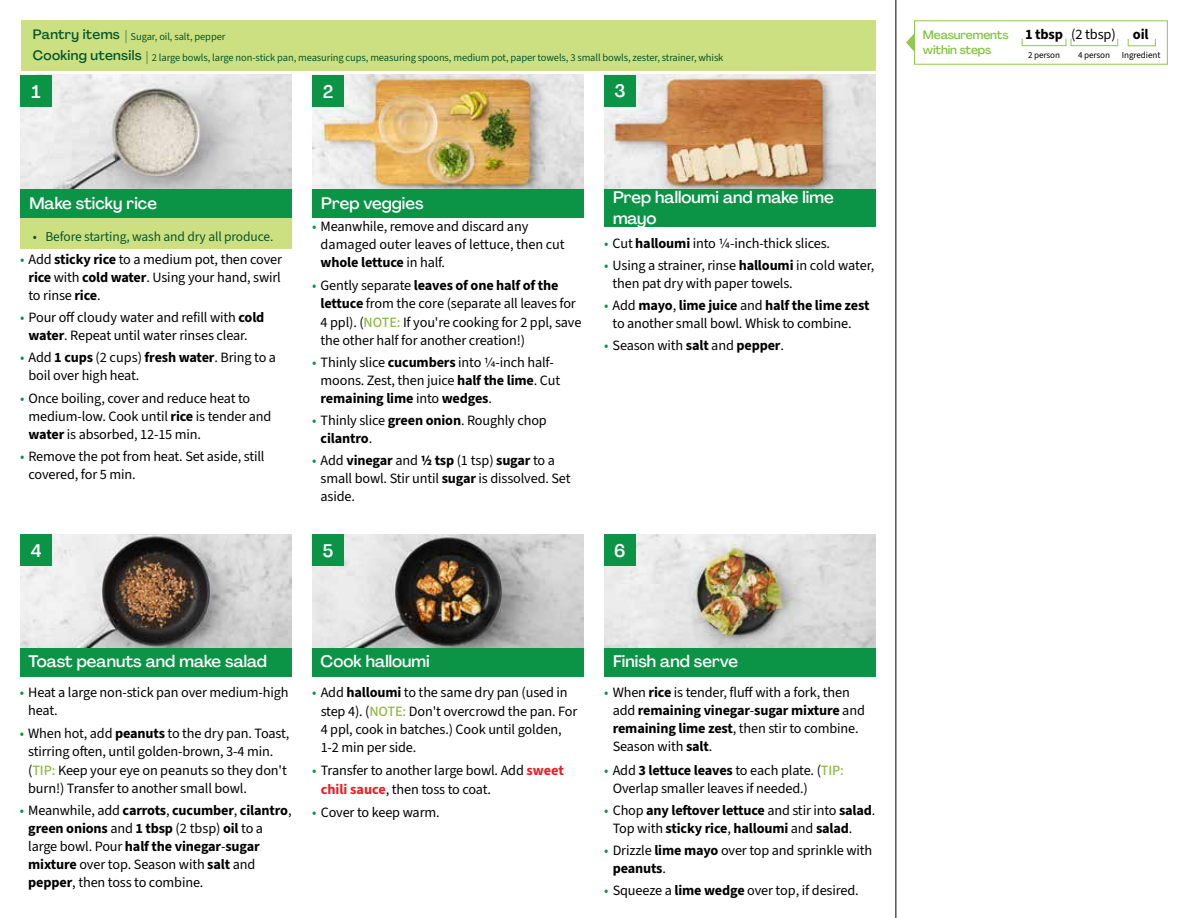
<style>
.page{position:relative;width:1188px;height:918px;background:#fff}
.page>*{position:absolute;margin:0;border:0;box-sizing:border-box;transform-origin:0 0}
.t1{font:500 18px "Agrandir";color:#fff}
.t2{font:500 16.5px/21.1px "Agrandir";color:#fff}
.t3{font:700 14.4px "Source Sans 3";letter-spacing:-.01em;color:#000}
.t4{font:14.25px/18px "Source Sans 3";letter-spacing:-.01em;color:#000}
.t5{font:700 14.25px/18px "Source Sans 3";letter-spacing:-.01em;color:#000}
.t6{font:13.5px "Source Sans 3";letter-spacing:-.01em;color:#05562c}
.t7{font:500 13.5px "Agrandir";letter-spacing:.025em;color:#05562c}
.t8{font:500 12px/15.8px "Agrandir";letter-spacing:-.01em;color:#82c341}
.t9{font:10.5px "Source Sans 3";letter-spacing:-.01em;color:#05562c}
.t10{font:9.15px "Source Sans 3";letter-spacing:-.01em;color:#000}
.s1{font-family:"Agrandir";font-weight:500;font-size:13.5px}
.s2{color:#0b9446}
.s3{font-weight:700}
.s4{font-weight:500;color:#8cba42}
.s5{font-weight:700;color:#ed1d24}
.s6{font-weight:400;color:#0b9446}
.s7{font-weight:400}
</style>
<div class="page">
<img style="left:20px;top:534px;width:272px;height:114px">
<img style="left:312px;top:534px;width:272px;height:114px">
<img style="left:604px;top:534px;width:272px;height:114px">
<img style="left:20px;top:75px;width:272px;height:114px">
<img style="left:312px;top:75px;width:272px;height:114px">
<img style="left:604px;top:75px;width:272px;height:114px">
<div style="left:312px;top:189px;width:272px;height:29px;background:#0b9446"></div>
<div style="left:20px;top:189px;width:272px;height:29px;background:#0b9446"></div>
<div style="left:20px;top:648px;width:272px;height:28px;background:#0b9446"></div>
<div style="left:312px;top:648px;width:272px;height:28px;background:#0b9446"></div>
<div style="left:604px;top:648px;width:272px;height:28px;background:#0b9446"></div>
<div style="left:604px;top:189px;width:272px;height:38px;background:#0b9446"></div>
<div style="left:21px;top:20px;width:855px;height:51px;background:#cde081"></div>
<div style="left:20px;top:218px;width:272px;height:31px;background:#cde081"></div>
<hr style="left:896px;top:0;width:1px;height:918px;background:#000">
<div style="left:20px;top:535px;width:32px;height:31px;background:#0b9446"></div>
<div style="left:20px;top:75px;width:32px;height:32px;background:#0b9446"></div>
<div style="left:312px;top:535px;width:32px;height:31px;background:#0b9446"></div>
<div style="left:312px;top:75px;width:32px;height:32px;background:#0b9446"></div>
<div style="left:604px;top:535px;width:32px;height:31px;background:#0b9446"></div>
<div style="left:604px;top:75px;width:32px;height:32px;background:#0b9446"></div>
<div style="left:914px;top:20px;width:254px;height:45px;border:1px solid #91c84e"></div>
<div style="left:1022px;top:38px;width:44px;height:8px;border:1px solid #91c84e"></div>
<div style="left:1071px;top:38px;width:47px;height:8px;border:1px solid #91c84e"></div>
<div style="left:1128px;top:38px;width:28px;height:8px;border:1px solid #91c84e"></div>
<svg style="left:906px;top:33px;width:9px;height:19px"></svg>
<p class="t9" style="left:33px;top:30px;width:194px"><span class="s1">Pantry items |</span> Sugar, oil, salt, pepper</p>
<p class="t7" style="left:33px;top:47px;width:110px">Cooking utensils</p>
<p class="t9" style="left:146px;top:51px;width:579px"><span class="s1">|</span> 2 large bowls, large non-stick pan, measuring cups, measuring spoons, medium pot, paper towels, 3 small bowls, zester, strainer, whisk</p>
<p class="t1" style="left:32px;top:80px;width:11px">1</p>
<p class="t1" style="left:323px;top:80px;width:12px">2</p>
<p class="t1" style="left:614px;top:80px;width:13px">3</p>
<p class="t2" style="left:29px;top:193px;width:129px">Make sticky rice</p>
<p class="t6" style="left:33px;top:228px;width:242px">• Before starting, wash and dry all produce.</p>
<p class="t4" style="left:29px;top:250px;width:255px;text-align:justify;text-indent:-9px"><span class="s2">•</span> Add <span class="s3">sticky rice</span> to a medium pot, then cover <span class="s3">rice</span> with <span class="s3">cold water</span>. Using your hand, swirl to rinse <span class="s3">rice</span>.</p>
<p class="t4" style="left:20px;top:308px;width:246px;text-align:center"><span class="s2">•</span> Pour off cloudy water and refill with <span class="s3">cold water</span>. Repeat until water rinses clear.</p>
<p class="t4" style="left:29px;top:349px;width:249px;text-indent:-9px"><span class="s2">•</span> Add <span class="s3">1 cups</span> (2 cups) <span class="s3">fresh water</span>. Bring to a boil over high heat.</p>
<p class="t4" style="left:29px;top:389px;width:245px;text-indent:-9px"><span class="s2">•</span> Once boiling, cover and reduce heat to medium-low. Cook until <span class="s3">rice</span> is tender and <span class="s3">water</span> is absorbed, 12-15 min.</p>
<p class="t4" style="left:29px;top:447px;width:238px;text-indent:-9px"><span class="s2">•</span> Remove the pot from heat. Set aside, still covered, for 5 min.</p>
<p class="t1" style="left:31px;top:540px;width:12px">4</p>
<p class="t2" style="left:321px;top:193px;width:104px">Prep veggies</p>
<p class="t2" style="left:613px;top:186px;width:222px">Prep halloumi and make lime mayo</p>
<p class="t4" style="left:321px;top:218px;width:245px;text-indent:-9px"><span class="s2">•</span> Meanwhile, remove and discard any damaged outer leaves of lettuce, then cut <span class="s3">whole lettuce</span> in half.</p>
<p class="t4" style="left:321px;top:276px;width:262px;text-indent:-9px"><span class="s2">•</span> Gently separate <span class="s3">leaves of one half of the lettuce</span> from the core (separate all leaves for 4 ppl). (<span class="s4">NOTE:</span> If you're cooking for 2 ppl, save the other half for another creation!)</p>
<p class="t4" style="left:321px;top:353px;width:241px;text-indent:-9px"><span class="s2">•</span> Thinly slice <span class="s3">cucumbers</span> into 1/4-inch half&shy;moons. Zest, then juice <span class="s3">half the lime</span>. Cut <span class="s3">remaining lime</span> into <span class="s3">wedges</span>.</p>
<p class="t4" style="left:321px;top:411px;width:228px;text-indent:-9px"><span class="s2">•</span> Thinly slice <span class="s3">green onion</span>. Roughly chop <span class="s3">cilantro</span>.</p>
<p class="t4" style="left:321px;top:452px;width:251px;text-indent:-9px"><span class="s2">•</span> Add <span class="s3">vinegar</span> and <span class="s3">1/2 tsp</span> (1 tsp) <span class="s3">sugar</span> to a small bowl. Stir until <span class="s3">sugar</span> is dissolved. Set aside.</p>
<p class="t4" style="left:604px;top:234px;width:228px"><span class="s2">•</span> Cut <span class="s3">halloumi</span> into 1/4-inch-thick slices.</p>
<p class="t4" style="left:613px;top:256px;width:263px;text-indent:-9px"><span class="s2">•</span> Using a strainer, rinse <span class="s3">halloumi</span> in cold water, then pat dry with paper towels.</p>
<p class="t4" style="left:613px;top:296px;width:258px;text-indent:-9px"><span class="s2">•</span> Add <span class="s3">mayo</span>, <span class="s3">lime juice</span> and <span class="s3">half the lime zest </span>to another small bowl. Whisk to combine.</p>
<p class="t4" style="left:604px;top:337px;width:182px"><span class="s2">•</span> Season with <span class="s3">salt</span> and <span class="s3">pepper</span>.</p>
<p class="t1" style="left:323px;top:540px;width:12px">5</p>
<p class="t1" style="left:614px;top:540px;width:13px">6</p>
<p class="t2" style="left:29px;top:651px;width:240px">Toast peanuts and make salad</p>
<p class="t2" style="left:321px;top:651px;width:110px">Cook halloumi</p>
<p class="t2" style="left:613px;top:651px;width:127px">Finish and serve</p>
<p class="t4" style="left:28px;top:684px;width:262px;text-indent:-9px"><span class="s2">•</span> Heat a large non-stick pan over medium-high heat.</p>
<p class="t4" style="left:28px;top:724px;width:263px;text-indent:-9px"><span class="s2">•</span> When hot, add <span class="s3">peanuts</span> to the dry pan. Toast, stirring often, until golden-brown, 3-4 min. (<span class="s4">TIP:</span> Keep your eye on peanuts so they don't burn!) Transfer to another small bowl.</p>
<p class="t4" style="left:28px;top:801px;width:265px;text-indent:-9px"><span class="s2">•</span> Meanwhile, add <span class="s3">carrots</span>, <span class="s3">cucumber</span>, <span class="s3">cilantro</span>, <span class="s3">green onions</span> and <span class="s3">1 tbsp</span> (2 tbsp) <span class="s3">oil</span> to a large bowl. Pour <span class="s3">half the vinegar</span>-<span class="s3">sugar mixture</span> over top. Season with <span class="s3">salt</span> and <span class="s3">pepper</span>, then toss to combine.</p>
<p class="t4" style="left:321px;top:683px;width:258px;text-indent:-9px"><span class="s2">•</span> Add <span class="s3">halloumi</span> to the same dry pan (used in step 4). (<span class="s4">NOTE:</span> Don't overcrowd the pan. For 4 ppl, cook in batches.) Cook until golden, 1-2 min per side.</p>
<p class="t4" style="left:321px;top:761px;width:245px;line-height:19px;text-indent:-9px"><span class="s2">•</span> Transfer to another large bowl. Add <span class="s5">sweet chili sauce</span>, then toss to coat.</p>
<p class="t4" style="left:312px;top:803px;width:129px"><span class="s2">•</span> Cover to keep warm.</p>
<p class="t4" style="left:613px;top:684px;width:254px;text-indent:-9px"><span class="s2">•</span> When <span class="s3">rice</span> is tender, fluff with a fork, then add <span class="s3">remaining vinegar</span>-<span class="s3">sugar mixture</span> and <span class="s3">remaining lime zest</span>, then stir to combine.<br>Season with <span class="s3">salt</span>.</p>
<p class="t4" style="left:613px;top:761px;width:233px;text-indent:-9px"><span class="s2">•</span> Add <span class="s3">3 lettuce leaves</span> to each plate. (<span class="s4">TIP:<br></span>Overlap smaller leaves if needed.)</p>
<p class="t5" style="left:613px;top:801px;width:264px;text-indent:-9px"><span class="s6">•</span> <span class="s7">Chop</span> any leftover lettuce <span class="s7">and stir into</span> salad<span class="s7">.<br>Top with</span> sticky rice<span class="s7">,</span> halloumi <span class="s7">and</span> salad<span class="s7">.</span></p>
<p class="t4" style="left:613px;top:841px;width:261px;text-indent:-9px"><span class="s2">•</span> Drizzle <span class="s3">lime mayo</span> over top and sprinkle with <span class="s3">peanuts</span>.</p>
<p class="t4" style="left:604px;top:882px;width:256px"><span class="s2">•</span> Squeeze a <span class="s3">lime wedge</span> over top, if desired.</p>
<p class="t8" style="left:923px;top:26px;width:87px">Measurements within steps</p>
<p class="t3" style="left:1025px;top:25px;width:125px">1 tbsp <span class="s7">(2 tbsp)</span> oil</p>
<p class="t10" style="left:1028px;top:49px;width:34px">2 person</p>
<p class="t10" style="left:1078px;top:49px;width:34px">4 person</p>
<p class="t10" style="left:1122px;top:49px;width:40px">Ingredient</p>
</div>
